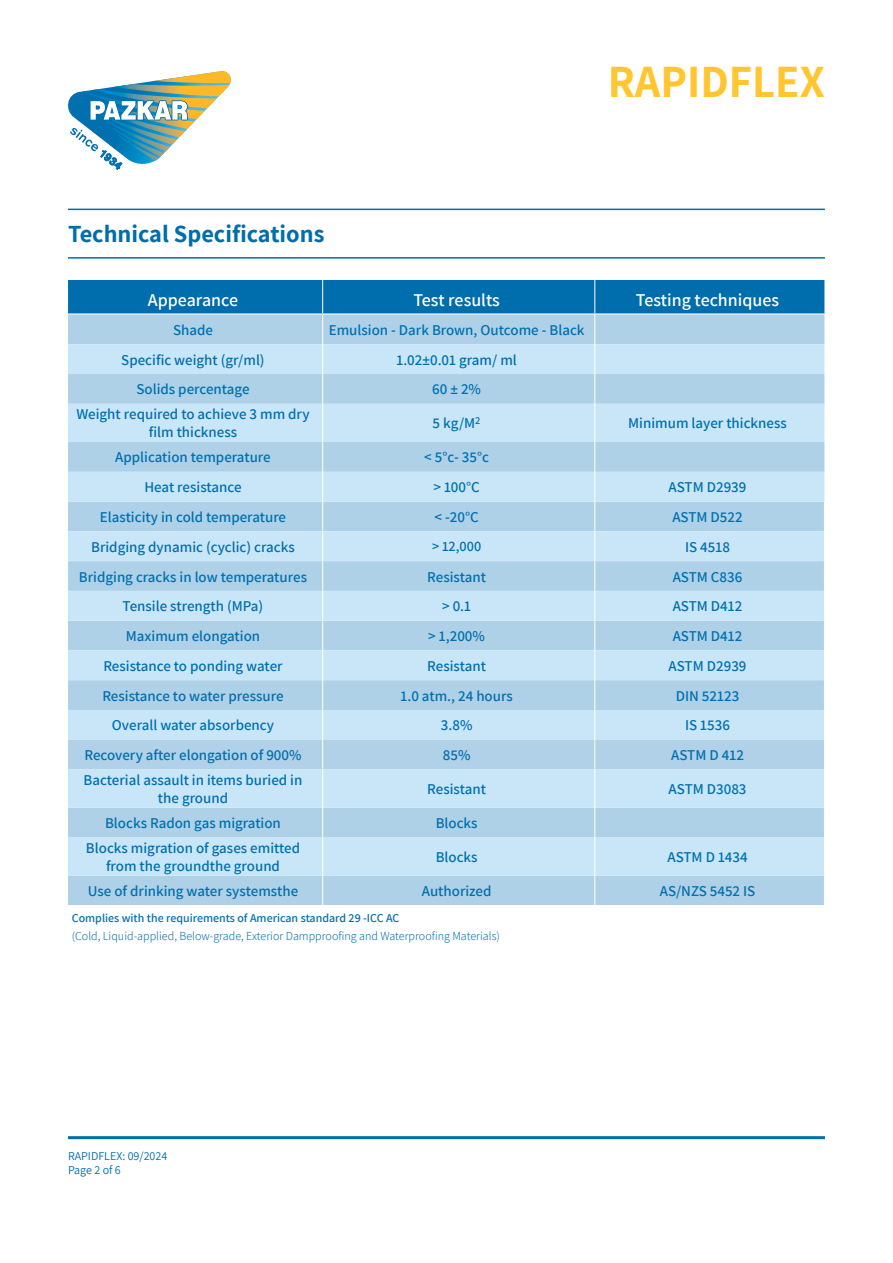
<style>
.page{position:relative;width:893px;height:1263px;background:#fff}
.page>*{position:absolute;margin:0;border:0;box-sizing:border-box;transform-origin:0 0}
.t1{font:700 45px "Assistant";color:#ffc62f}
.t2{font:700 24px "Assistant";color:#006eab}
.t3{font:600 18px "Assistant";color:#fff}
.t4{font:600 15px/25px "Assistant";color:#006faf}
.t5{font:600 14.25px "Assistant";color:#006faf}
.t6{font:300 12px "Assistant";color:#006faf}
.t7{font:600 12px "Assistant";color:#006faf}
.t8{font:12px/14.4px "Assistant";color:#006dac}
.t9{font:600 10.5px "Assistant";color:#006faf}
</style>
<div class="page">
<svg style="left:68px;top:71px;width:163px;height:98px"></svg>
<hr style="left:68px;top:257px;width:757px;height:2px;background:#006eab">
<hr style="left:68px;top:209px;width:757px;height:1px;background:#006eab">
<hr style="left:68px;top:1136px;width:757px;height:3px;background:#006dac">
<div style="left:68px;top:280px;width:756px;height:33px;background:#006dac"></div>
<div style="left:68px;top:314px;width:756px;height:591px;background:#afd1e8"></div>
<svg style="left:68px;top:344px;width:756px;height:532px;background:#beddf1"></svg>
<hr style="left:594px;top:280px;width:1px;height:33px;background:#fff">
<hr style="left:322px;top:280px;width:1px;height:33px;background:#fff">
<hr style="left:594px;top:314px;width:1px;height:30px;background:#fff">
<hr style="left:322px;top:314px;width:1px;height:30px;background:#fff">
<hr style="left:594px;top:344px;width:1px;height:30px;background:#fff">
<hr style="left:322px;top:344px;width:1px;height:30px;background:#fff">
<hr style="left:594px;top:374px;width:1px;height:30px;background:#fff">
<hr style="left:322px;top:374px;width:1px;height:30px;background:#fff">
<hr style="left:594px;top:404px;width:1px;height:38px;background:#fff">
<hr style="left:322px;top:404px;width:1px;height:38px;background:#fff">
<hr style="left:594px;top:442px;width:1px;height:30px;background:#fff">
<hr style="left:322px;top:442px;width:1px;height:30px;background:#fff">
<hr style="left:594px;top:472px;width:1px;height:30px;background:#fff">
<hr style="left:322px;top:472px;width:1px;height:30px;background:#fff">
<svg style="left:594px;top:502px;width:1px;height:29px"></svg>
<svg style="left:322px;top:502px;width:1px;height:29px"></svg>
<hr style="left:594px;top:531px;width:1px;height:30px;background:#fff">
<hr style="left:322px;top:531px;width:1px;height:30px;background:#fff">
<hr style="left:594px;top:561px;width:1px;height:30px;background:#fff">
<hr style="left:322px;top:561px;width:1px;height:30px;background:#fff">
<hr style="left:594px;top:591px;width:1px;height:30px;background:#fff">
<hr style="left:322px;top:591px;width:1px;height:30px;background:#fff">
<svg style="left:594px;top:621px;width:1px;height:29px"></svg>
<svg style="left:322px;top:621px;width:1px;height:29px"></svg>
<hr style="left:594px;top:650px;width:1px;height:30px;background:#fff">
<hr style="left:322px;top:650px;width:1px;height:30px;background:#fff">
<hr style="left:594px;top:680px;width:1px;height:30px;background:#fff">
<hr style="left:322px;top:680px;width:1px;height:30px;background:#fff">
<hr style="left:594px;top:710px;width:1px;height:30px;background:#fff">
<hr style="left:322px;top:710px;width:1px;height:30px;background:#fff">
<svg style="left:68px;top:740px;width:756px;height:97px;background:#b9d9ee"></svg>
<hr style="left:594px;top:837px;width:1px;height:39px;background:#fff">
<hr style="left:322px;top:837px;width:1px;height:39px;background:#fff">
<svg style="left:594px;top:876px;width:1px;height:29px"></svg>
<svg style="left:322px;top:876px;width:1px;height:29px"></svg>
<h1 class="t1" style="left:608px;top:51px;width:218px">RAPIDFLEX</h1>
<h2 class="t2" style="left:68px;top:218px;width:258px">Technical Specifications</h2>
<p class="t3" style="left:148px;top:287px;width:92px">Appearance</p>
<p class="t3" style="left:413px;top:287px;width:88px">Test results</p>
<p class="t4" style="left:173px;top:317px;width:41px">Shade</p>
<p class="t4" style="left:329px;top:317px;width:257px">Emulsion - Dark Brown, Outcome - Black</p>
<p class="t4" style="left:121px;top:346px;width:145px">Specific weight (gr/ml)</p>
<p class="t4" style="left:396px;top:346px;width:122px">1.02±0.01 gram/ ml</p>
<p class="t4" style="left:136px;top:376px;width:115px">Solids percentage</p>
<p class="t4" style="left:432px;top:376px;width:50px">60±2%</p>
<p class="t4" style="left:76px;top:401px;width:235px">Weight required to achieve 3 mm dry</p>
<p class="t4" style="left:149px;top:419px;width:90px">film thickness</p>
<p class="t9" style="left:475px;top:413px;width:7px">2</p>
<p class="t4" style="left:433px;top:410px;width:44px">5 kg M/</p>
<p class="t4" style="left:115px;top:444px;width:157px">Application temperature</p>
<p class="t4" style="left:424px;top:444px;width:66px">&lt; 5° -c 35°c</p>
<p class="t4" style="left:144px;top:474px;width:99px">Heat resistance</p>
<p class="t4" style="left:433px;top:474px;width:48px">&gt; 100°C</p>
<p class="t4" style="left:100px;top:504px;width:188px">Elasticity in cold temperature</p>
<p class="t4" style="left:434px;top:504px;width:46px">&lt; -20°C</p>
<p class="t4" style="left:91px;top:534px;width:205px">Bridging dynamic (cyclic) cracks</p>
<p class="t5" style="left:432px;top:537px;width:51px">&gt; 12,000</p>
<p class="t4" style="left:79px;top:563px;width:230px">Bridging cracks in low temperatures</p>
<p class="t4" style="left:427px;top:563px;width:60px">Resistant</p>
<p class="t4" style="left:123px;top:593px;width:142px">Tensile strength (MPa)</p>
<p class="t4" style="left:442px;top:593px;width:31px">&gt; 0.1</p>
<p class="t4" style="left:126px;top:623px;width:136px">Maximum elongation</p>
<p class="t4" style="left:428px;top:623px;width:58px">&gt; 1,200%</p>
<p class="t4" style="left:103px;top:653px;width:181px">Resistance to ponding water</p>
<p class="t4" style="left:427px;top:653px;width:60px">Resistant</p>
<p class="t4" style="left:102px;top:682px;width:183px">Resistance to water pressure</p>
<p class="t4" style="left:400px;top:682px;width:114px">1.0 atm., 24 hours</p>
<p class="t4" style="left:112px;top:712px;width:164px">Overall water absorbency</p>
<p class="t4" style="left:441px;top:712px;width:33px">3.8%</p>
<p class="t4" style="left:84px;top:742px;width:220px">Recovery after elongation of 900%<br>Bacterial assault in items buried in</p>
<p class="t4" style="left:158px;top:785px;width:72px">the ground</p>
<p class="t4" style="left:443px;top:742px;width:29px">85%</p>
<p class="t4" style="left:427px;top:776px;width:60px">Resistant</p>
<p class="t4" style="left:86px;top:810px;width:216px;text-align:center">Blocks Radon gas migration<br>Blocks migration of gases emitted</p>
<p class="t4" style="left:106px;top:853px;width:176px">from the groundthe ground</p>
<p class="t4" style="left:436px;top:810px;width:43px">Blocks</p>
<p class="t4" style="left:436px;top:844px;width:43px">Blocks</p>
<p class="t4" style="left:88px;top:878px;width:212px">Use of drinking water systemsthe</p>
<p class="t7" style="left:72px;top:909px;width:329px">Complies with the requirements of American standard 29 -ICC AC</p>
<p class="t6" style="left:72px;top:927px;width:430px">(Cold, Liquid-applied, Below-grade, Exterior Dampproofing and Waterproofing Materials(</p>
<p class="t4" style="left:422px;top:878px;width:71px">Authorized</p>
<p class="t3" style="left:636px;top:287px;width:145px">Testing techniques</p>
<p class="t4" style="left:628px;top:410px;width:160px">Minimum layer thickness</p>
<p class="t4" style="left:668px;top:474px;width:79px">ASTM D2939</p>
<p class="t4" style="left:672px;top:504px;width:72px">ASTM D522</p>
<p class="t4" style="left:685px;top:534px;width:46px">IS 4518</p>
<p class="t4" style="left:673px;top:563px;width:71px">ASTM C836</p>
<p class="t4" style="left:673px;top:593px;width:71px">ASTM D412</p>
<p class="t4" style="left:673px;top:623px;width:71px">ASTM D412</p>
<p class="t4" style="left:669px;top:653px;width:79px">ASTM D2939</p>
<p class="t4" style="left:676px;top:682px;width:65px">DIN 52123</p>
<p class="t4" style="left:685px;top:712px;width:46px">IS 1536</p>
<p class="t4" style="left:671px;top:742px;width:74px">ASTM D 412</p>
<p class="t4" style="left:669px;top:776px;width:79px">ASTM D3083</p>
<p class="t4" style="left:667px;top:844px;width:82px">ASTM D 1434</p>
<p class="t4" style="left:660px;top:878px;width:97px">AS/NZS 5452 IS</p>
<p class="t8" style="left:68px;top:1148px;width:101px">RAPIDFLEX: 09/2024<br>Page 2 of 6</p>
</div>
